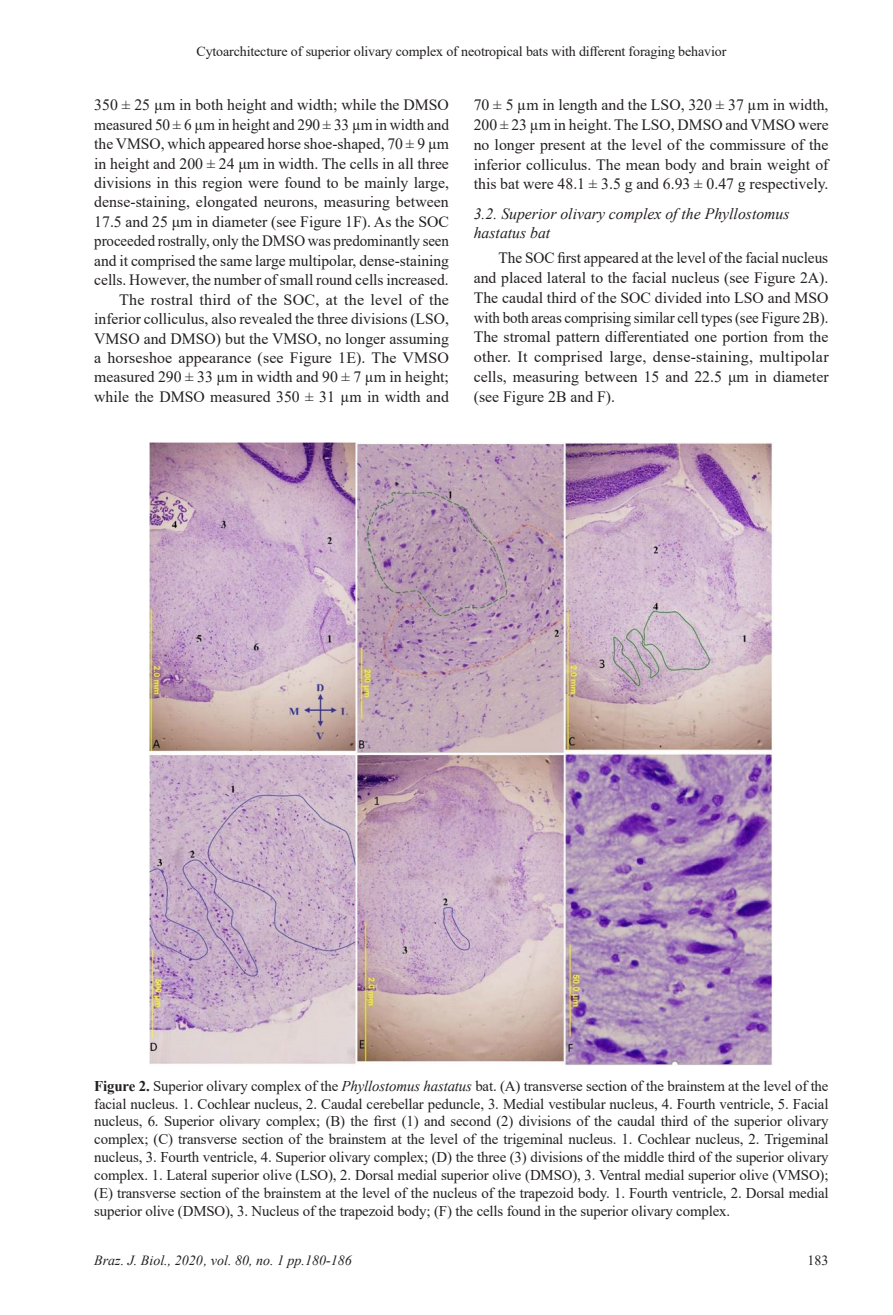
<style>
.page{position:relative;width:893px;height:1315px;background:#fff}
.page>*{position:absolute;margin:0;border:0;box-sizing:border-box;transform-origin:0 0}
.Paragraph{font:15.75px/19.4px "Times New Roman";color:#231f20;text-align:justify}
.Heading2{font:italic 15.75px/19.4px "Times New Roman";color:#231f20}
.FigureCaption{font:14.88px/17.8px "Times New Roman";letter-spacing:-.01em;color:#231f20;text-align:justify}
.t1{font:14px "Times New Roman";letter-spacing:-.01em;color:#231f20}
.t2{font:italic 14px "Times New Roman";color:#231f20}
.s1{font-weight:700}
.s2{font-style:italic}
</style>
<div class="page">
<img style="left:149px;top:442px;width:625px;height:623px">
<p class="t1" style="left:196px;top:42px;width:531px">Cytoarchitecture of superior olivary complex of neotropical bats with different foraging behavior</p>
<p class="Paragraph" style="left:94px;top:95px;width:356px">350 ± 25 µm in both height and width; while the DMSO measured 50 ± 6 µm in height and 290 ± 33 µm in width and the VMSO, which appeared horse shoe-shaped, 70 ± 9 µm in height and 200 ± 24 μm in width. The cells in all three divisions in this region were found to be mainly large, dense-staining, elongated neurons, measuring between 17.5 and 25 μm in diameter (see Figure 1F). As the SOC proceeded rostrally, only the DMSO was predominantly seen and it comprised the same large multipolar, dense‑staining cells. However, the number of small round cells increased.</p>
<p class="Paragraph" style="left:94px;top:289px;width:356px;text-indent:25px">The rostral third of the SOC, at the level of the inferior colliculus, also revealed the three divisions (LSO, VMSO and DMSO) but the VMSO, no longer assuming a horseshoe appearance (see Figure 1E). The VMSO measured 290 ± 33 µm in width and 90 ± 7 µm in height; while the DMSO measured 350 ± 31 µm in width and</p>
<p class="Paragraph" style="left:474px;top:94px;width:356px">70 ± 5 µm in length and the LSO, 320 ± 37 µm in width, 200 ± 23 µm in height. The LSO, DMSO and VMSO were no longer present at the level of the commissure of the inferior colliculus. The mean body and brain weight of this bat were 48.1 ± 3.5 g and 6.93 ± 0.47 g respectively.</p>
<p class="Heading2" style="left:474px;top:203px;width:317px">3.2. Superior olivary complex of the Phyllostomus hastatus bat</p>
<p class="Paragraph" style="left:474px;top:247px;width:356px;text-indent:25px">The SOC first appeared at the level of the facial nucleus and placed lateral to the facial nucleus (see Figure 2A).<br>The caudal third of the SOC divided into LSO and MSO with both areas comprising similar cell types (see Figure 2B).<br>The stromal pattern differentiated one portion from the other. It comprised large, dense-staining, multipolar cells, measuring between 15 and 22.5 μm in diameter (see Figure 2B and F).</p>
<p class="FigureCaption" style="left:94px;top:1076px;width:736px"><span class="s1">Figure 2.</span> Superior olivary complex of the <span class="s2">Phyllostomus hastatus</span> bat. (A) transverse section of the brainstem at the level of the facial nucleus. 1. Cochlear nucleus, 2. Caudal cerebellar peduncle, 3. Medial vestibular nucleus, 4. Fourth ventricle, 5. Facial nucleus, 6. Superior olivary complex; (B) the first (1) and second (2) divisions of the caudal third of the superior olivary complex; (C) transverse section of the brainstem at the level of the trigeminal nucleus. 1. Cochlear nucleus, 2. Trigeminal nucleus, 3. Fourth ventricle, 4. Superior olivary complex; (D) the three (3) divisions of the middle third of the superior olivary complex. 1. Lateral superior olive (LSO), 2. Dorsal medial superior olive (DMSO), 3. Ventral medial superior olive (VMSO); (E) transverse section of the brainstem at the level of the nucleus of the trapezoid body. 1. Fourth ventricle, 2. Dorsal medial superior olive (DMSO), 3. Nucleus of the trapezoid body; (F) the cells found in the superior olivary complex.</p>
<p class="t2" style="left:94px;top:1250px;width:259px">Braz. J. Biol., 2020 , vol. 80, no. 1 pp.180-186</p>
</div>
